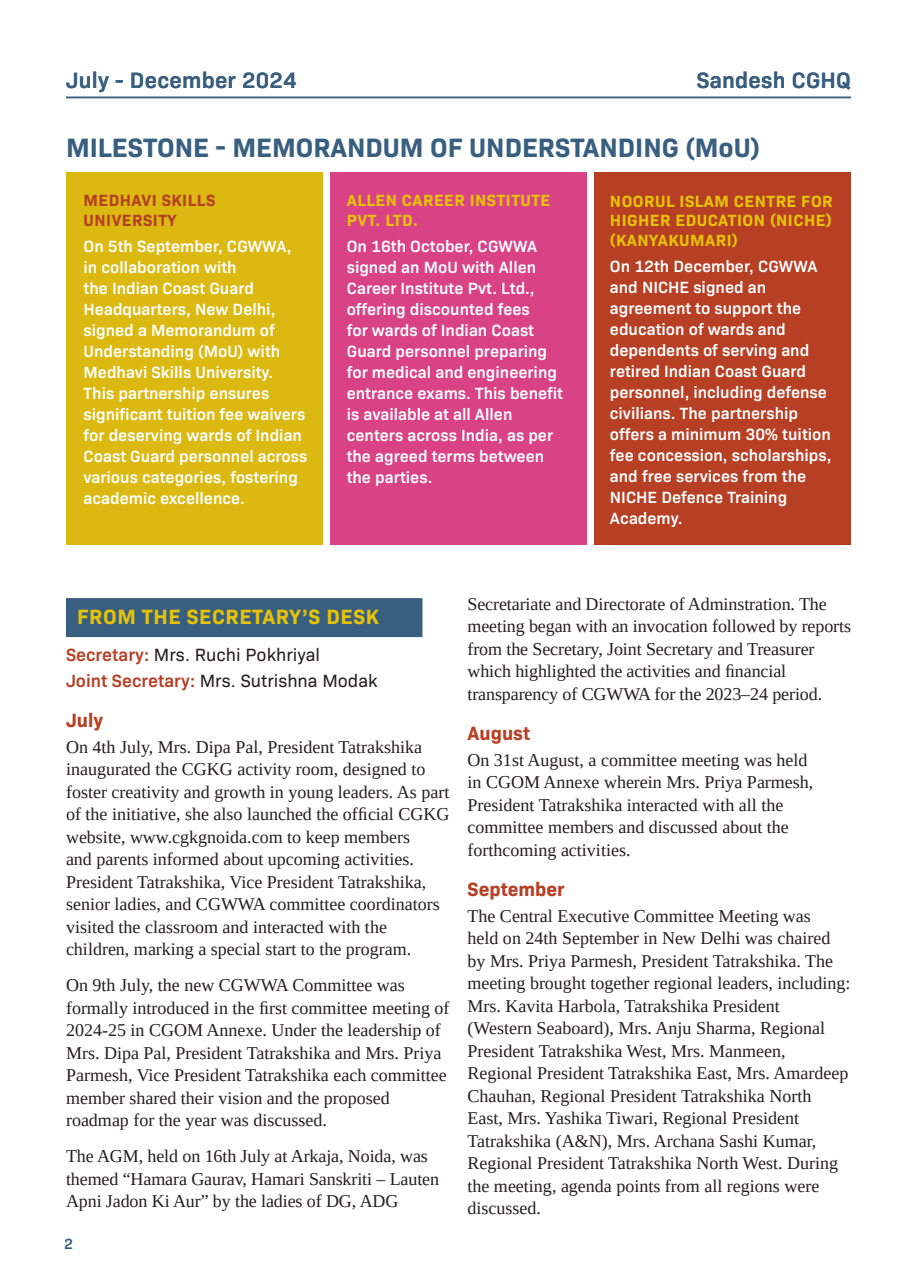
<style>
.page{position:relative;width:917px;height:1287px;background:#fff}
.page>*{position:absolute;margin:0;border:0;box-sizing:border-box;transform-origin:0 0}
.t1{font:700 27px "Bio Sans";color:#395f80}
.t2{font:600 22.5px "Bio Sans";letter-spacing:.01em;color:#395f80}
.t3{font:700 21px "Bio Sans";letter-spacing:.025em;color:#e5c207}
.t4{font:700 19.5px "Bio Sans";color:#b73f24}
.t5{font:18px/22.5px "Liberation Serif";color:#231f20}
.t6{font:18px/25.5px "Bio Sans";color:#231f20}
.t7{font:600 16.5px/21px "Bio Sans";color:#fff}
.t8{font:700 16.5px/19.8px "Bio Sans";letter-spacing:.03em;color:#e5c207}
.t9{font:700 16.5px/19.8px "Bio Sans";letter-spacing:.03em;color:#b73f24}
.t10{font:600 15px "Bio Sans";color:#395f80}
.s1{font-weight:600;color:#b73f24}
</style>
<div class="page">
<div style="left:66px;top:598px;width:356px;height:39px;background:#395f80"></div>
<hr style="left:66px;top:97px;width:785px;height:1px;background:#395f80">
<div style="left:67px;top:173px;width:256px;height:372px;background:#dbb911"></div>
<div style="left:595px;top:173px;width:256px;height:372px;background:#b73f24"></div>
<div style="left:331px;top:173px;width:256px;height:372px;background:#da4286"></div>
<p class="t2" style="left:66px;top:63px;width:232px">July - December 2024</p>
<p class="t2" style="left:697px;top:63px;width:156px">Sandesh CGHQ</p>
<h1 class="t1" style="left:66px;top:127px;width:695px">MILESTONE - MEMORANDUM OF UNDERSTANDING (MoU)</h1>
<p class="t9" style="left:84px;top:189px;width:133px">MEDHAVI SKILLS<br>UNIVERSITY</p>
<p class="t7" style="left:84px;top:234px;width:225px">On 5th September, CGWWA, in collaboration with<br>the Indian Coast Guard<br>Headquarters, New Delhi, signed a Memorandum of<br>Understanding (MoU) with<br>Medhavi Skills University.<br>This partnership ensures significant tuition fee waivers for deserving wards of Indian<br>Coast Guard personnel across various categories, fostering academic excellence.</p>
<p class="t8" style="left:347px;top:189px;width:205px">ALLEN CAREER INSTITUTE<br>PVT. LTD.</p>
<p class="t7" style="left:347px;top:234px;width:218px">On 16th October, CGWWA signed an MoU with Allen<br>Career Institute Pvt. Ltd., offering discounted fees<br>for wards of Indian Coast<br>Guard personnel preparing for medical and engineering entrance exams. This benefit is available at all Allen centers across India, as per the agreed terms between the parties.</p>
<p class="t8" style="left:610px;top:190px;width:224px;text-align:justify">NOORUL ISLAM CENTRE FOR HIGHER EDUCATION (NICHE) (KANYAKUMARI)</p>
<p class="t7" style="left:610px;top:254px;width:223px">On 12th December, CGWWA and NICHE signed an agreement to support the education of wards and dependents of serving and retired Indian Coast Guard personnel, including defense civilians. The partnership offers a minimum 30% tuition fee concession, scholarships, and free services from the<br>NICHE Defence Training<br>Academy.</p>
<p class="t3" style="left:77px;top:600px;width:303px">FROM THE SECRETARY’S DESK</p>
<p class="t6" style="left:66px;top:641px;width:313px"><span class="s1">Secretary:</span> Mrs. Ruchi Pokhriyal<br><span class="s1">Joint Secretary:</span> Mrs. Sutrishna Modak</p>
<p class="t4" style="left:66px;top:705px;width:39px">July</p>
<p class="t5" style="left:66px;top:735px;width:385px">On 4th July, Mrs. Dipa Pal, President Tatrakshika inaugurated the CGKG activity room, designed to foster creativity and growth in young leaders. As part of the initiative, she also launched the official CGKG website, www.cgkgnoida.com to keep members<br>and parents informed about upcoming activities.<br>President Tatrakshika, Vice President Tatrakshika, senior ladies, and CGWWA committee coordinators visited the classroom and interacted with the children, marking a special start to the program.</p>
<p class="t5" style="left:66px;top:974px;width:385px">On 9th July, the new CGWWA Committee was formally introduced in the first committee meeting of 2024-25 in CGOM Annexe. Under the leadership of Mrs. Dipa Pal, President Tatrakshika and Mrs. Priya Parmesh, Vice President Tatrakshika each committee member shared their vision and the proposed roadmap for the year was discussed.</p>
<p class="t5" style="left:66px;top:1145px;width:375px">The AGM, held on 16th July at Arkaja, Noida, was themed “Hamara Gaurav, Hamari Sanskriti – Lauten<br>Apni Jadon Ki Aur” by the ladies of DG, ADG</p>
<p class="t10" style="left:64px;top:1232px;width:10px">2</p>
<p class="t5" style="left:467px;top:592px;width:385px">Secretariate and Directorate of Adminstration. The meeting began with an invocation followed by reports from the Secretary, Joint Secretary and Treasurer which highlighted the activities and financial transparency of CGWWA for the 2023–24 period.</p>
<p class="t4" style="left:467px;top:719px;width:64px">August</p>
<p class="t5" style="left:467px;top:748px;width:347px">On 31st August, a committee meeting was held in CGOM Annexe wherein Mrs. Priya Parmesh, President Tatrakshika interacted with all the committee members and discussed about the forthcoming activities.</p>
<p class="t4" style="left:467px;top:875px;width:99px">September</p>
<p class="t5" style="left:467px;top:904px;width:384px">The Central Executive Committee Meeting was<br>held on 24th September in New Delhi was chaired by Mrs. Priya Parmesh, President Tatrakshika. The meeting brought together regional leaders, including:<br>Mrs. Kavita Harbola, Tatrakshika President<br>(Western Seaboard), Mrs. Anju Sharma, Regional President Tatrakshika West, Mrs. Manmeen, Regional President Tatrakshika East, Mrs. Amardeep Chauhan, Regional President Tatrakshika North East, Mrs. Yashika Tiwari, Regional President Tatrakshika (A&amp;N), Mrs. Archana Sashi Kumar, Regional President Tatrakshika North West. During the meeting, agenda points from all regions were discussed.</p>
</div>
